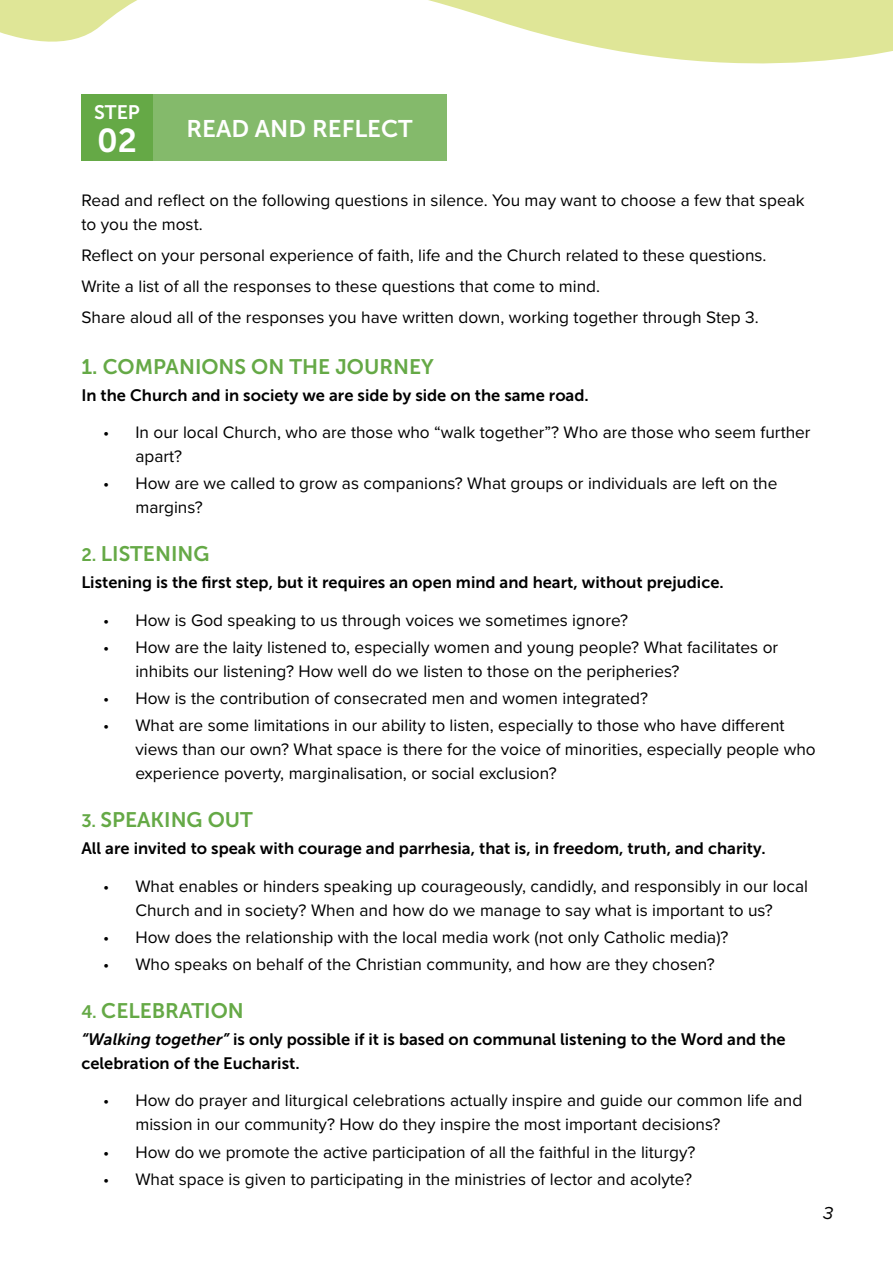
<style>
.page{position:relative;width:893px;height:1263px;background:#fff}
.page>*{position:absolute;margin:0;border:0;box-sizing:border-box;transform-origin:0 0}
.t1{font:33px "Museo Sans 700";color:#fff}
.t2{font:24px "Museo Sans 700";color:#fff}
.t3{font:21px "Museo Sans 700";color:#65a946}
.t4{font:19.5px "Museo Sans 700";color:#fff}
.t5{font:italic 18px "Proxima Nova";color:#000}
.t6{font:17.25px/24px "Proxima Nova";color:#000}
.t7{font:16.5px/24px "Museo Sans 700";color:#000}
.s1{font-size:18px}
.s2{font-style:italic}
</style>
<div class="page">
<div style="left:153px;top:95px;width:293px;height:66px;background:#84ba6b"></div>
<div style="left:81px;top:95px;width:72px;height:66px;background:#65a946"></div>
<svg style="left:0;top:0;width:893px;height:103px"></svg>
<p class="t4" style="left:94px;top:101px;width:47px">STEP</p>
<h1 class="t1" style="left:97px;top:122px;width:41px">02</h1>
<h2 class="t2" style="left:187px;top:115px;width:228px">READ AND REFLECT</h2>
<p class="t6" style="left:81px;top:188px;width:725px">Read and reflect on the following questions in silence. You may want to choose a few that speak to you the most.</p>
<p class="t6" style="left:81px;top:239px;width:687px;line-height:30.8px">Reflect on your personal experience of faith, life and the Church related to these questions.<br>Write a list of all the responses to these questions that come to mind.<br>Share aloud all of the responses you have written down, working together through Step 3.</p>
<p class="t3" style="left:81px;top:355px;width:354px">1. COMPANIONS ON THE JOURNEY</p>
<p class="t7" style="left:81px;top:383px;width:509px">In the Church and in society we are side by side on the same road.</p>
<p class="t6" style="left:135px;top:420px;width:677px;text-indent:-32px">• In our local Church, who are those who “walk together”? Who are those who seem further apart?</p>
<p class="t6" style="left:135px;top:471px;width:643px;text-indent:-32px">• How are we called to grow as companions? What groups or individuals are left on the margins?</p>
<p class="t3" style="left:81px;top:542px;width:129px"><span class="s1">2.</span> LISTENING</p>
<p class="t7" style="left:81px;top:570px;width:644px">Listening is the first step, but it requires an open mind and heart, without prejudice.</p>
<p class="t6" style="left:103px;top:607px;width:527px">• How is God speaking to us through voices we sometimes ignore?</p>
<p class="t6" style="left:135px;top:634px;width:644px;text-indent:-32px">• How are the laity listened to, especially women and young people? What facilitates or inhibits our listening? How well do we listen to those on the peripheries?</p>
<p class="t6" style="left:103px;top:686px;width:547px">• How is the contribution of consecrated men and women integrated?</p>
<p class="t6" style="left:135px;top:713px;width:682px;text-indent:-32px">• What are some limitations in our ability to listen, especially to those who have different views than our own? What space is there for the voice of minorities, especially people who experience poverty, marginalisation, or social exclusion?</p>
<p class="t3" style="left:81px;top:808px;width:173px"><span class="s1">3.</span> SPEAKING OUT</p>
<p class="t7" style="left:81px;top:836px;width:686px">All are invited to speak with courage and parrhesia, that is, in freedom, truth, and charity.</p>
<p class="t6" style="left:103px;top:873px;width:706px;text-align:center">• What enables or hinders speaking up courageously, candidly, and responsibly in our local<br>Church and in society? When and how do we manage to say what is important to us?</p>
<p class="t6" style="left:103px;top:924px;width:627px">• How does the relationship with the local media work (not only Catholic media)?</p>
<p class="t6" style="left:103px;top:952px;width:613px">• Who speaks on behalf of the Christian community, and how are they chosen?</p>
<p class="t3" style="left:81px;top:999px;width:164px"><span class="s1">4.</span> CELEBRATION</p>
<p class="t7" style="left:81px;top:1027px;width:706px"><span class="s2">“Walking together”</span> is only possible if it is based on communal listening to the Word and the celebration of the Eucharist.</p>
<p class="t6" style="left:135px;top:1088px;width:668px;text-indent:-32px">• How do prayer and liturgical celebrations actually inspire and guide our common life and mission in our community? How do they inspire the most important decisions?</p>
<p class="t6" style="left:103px;top:1139px;width:594px">• How do we promote the active participation of all the faithful in the liturgy?</p>
<p class="t6" style="left:103px;top:1166px;width:590px">• What space is given to participating in the ministries of lector and acolyte?</p>
<p class="t5" style="left:823px;top:1200px;width:12px">3</p>
</div>
